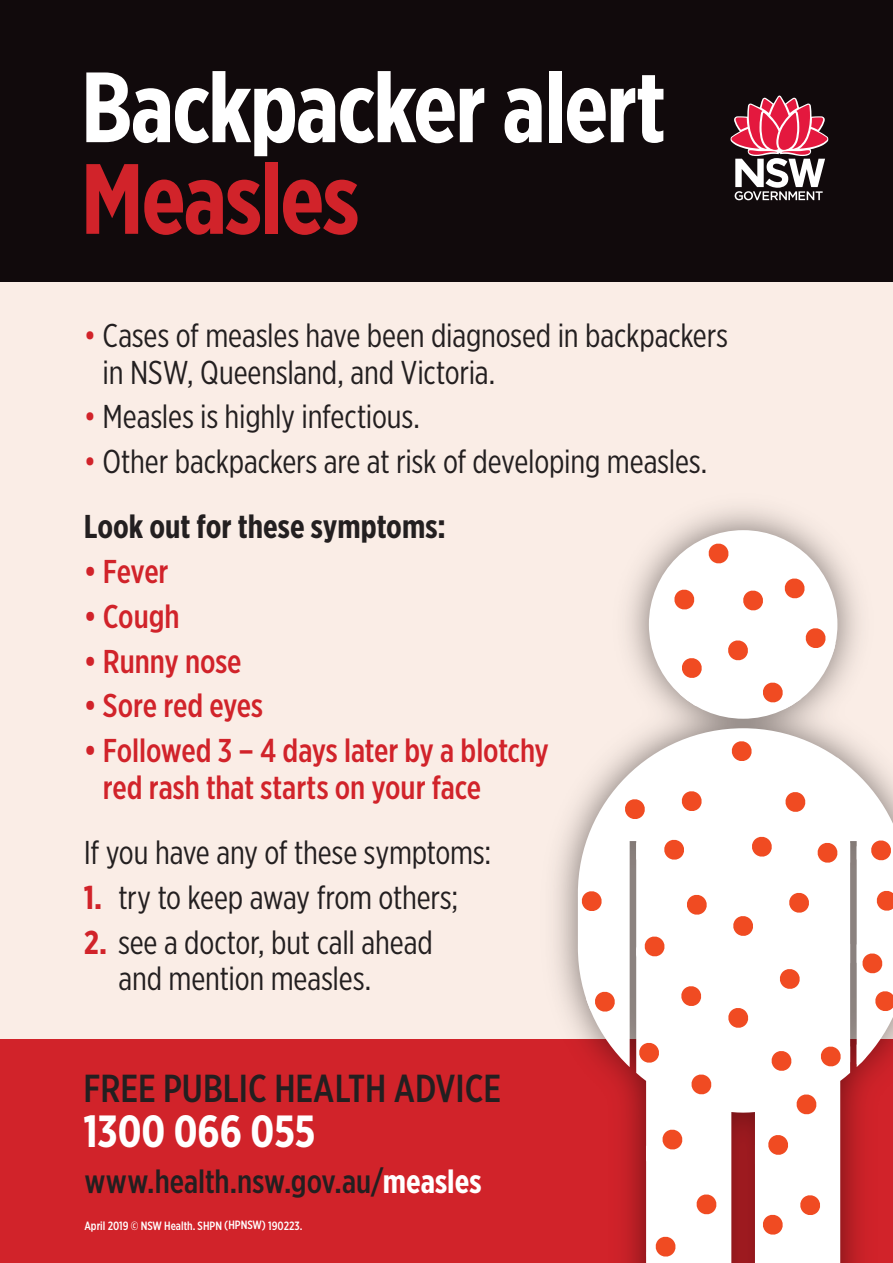
<style>
.page{position:relative;width:893px;height:1263px;background:#fff}
.page>*{position:absolute;margin:0;border:0;box-sizing:border-box;transform-origin:0 0}
.t1{font:700 99.6px/91.7px "Gotham X Narrow";letter-spacing:-.02em;color:#fff}
.t2{font:700 45px "Gotham X Narrow";color:#fff}
.t3{font:500 39px "Gotham X Narrow";color:#231f20}
.t4{font:33px/36.6px "Gotham X Narrow";letter-spacing:-.005em;color:#231f20}
.t5{font:500 33px/36.6px "Gotham X Narrow";letter-spacing:-.005em;color:#d1232a}
.t6{font:500 33px "Gotham X Narrow";color:#231f20}
.t7{font:700 33px "Gotham X Narrow";color:#231f20}
.t8{font:500 12px "Gotham X Narrow";color:#fff}
.s1{color:#d1232a}
.s2{font-weight:700;color:#d1232a}
.s3{font-weight:700;color:#fff}
</style>
<div class="page">
<div style="left:0;top:258px;width:893px;height:892px;background:#faede6"></div>
<div style="left:0;top:1040px;width:893px;height:223px;background:#d1232a"></div>
<div style="left:0;top:0;width:893px;height:282px;background:#110a0c"></div>
<svg style="left:730px;top:96px;width:98px;height:104px"></svg>
<img style="left:337px;top:508px;width:473px;height:532px">
<svg style="left:578px;top:530px;width:315px;height:733px;fill:#fff"></svg>
<svg style="left:677px;top:689px;width:22px;height:22px"></svg>
<svg style="left:631px;top:840px;width:22px;height:22px"></svg>
<svg style="left:834px;top:741px;width:22px;height:22px"></svg>
<svg style="left:742px;top:1043px;width:22px;height:21px"></svg>
<svg style="left:749px;top:1244px;width:22px;height:19px"></svg>
<svg style="left:578px;top:588px;width:14px;height:22px"></svg>
<svg style="left:620px;top:538px;width:22px;height:22px"></svg>
<svg style="left:578px;top:689px;width:17px;height:21px"></svg>
<svg style="left:623px;top:639px;width:22px;height:21px"></svg>
<svg style="left:673px;top:589px;width:22px;height:21px"></svg>
<svg style="left:708px;top:539px;width:37px;height:25px"></svg>
<svg style="left:742px;top:589px;width:22px;height:22px"></svg>
<svg style="left:777px;top:577px;width:29px;height:34px"></svg>
<svg style="left:578px;top:789px;width:21px;height:22px"></svg>
<svg style="left:627px;top:739px;width:22px;height:22px"></svg>
<svg style="left:727px;top:639px;width:22px;height:22px"></svg>
<svg style="left:681px;top:657px;width:22px;height:22px"></svg>
<svg style="left:805px;top:627px;width:48px;height:35px;background:#edcac0"></svg>
<svg style="left:827px;top:539px;width:22px;height:22px"></svg>
<svg style="left:581px;top:890px;width:22px;height:22px"></svg>
<svg style="left:624px;top:798px;width:22px;height:22px"></svg>
<svg style="left:681px;top:790px;width:22px;height:22px"></svg>
<svg style="left:731px;top:740px;width:22px;height:22px"></svg>
<svg style="left:762px;top:681px;width:41px;height:31px"></svg>
<svg style="left:881px;top:590px;width:12px;height:22px"></svg>
<svg style="left:584px;top:991px;width:32px;height:22px"></svg>
<svg style="left:634px;top:935px;width:31px;height:28px"></svg>
<svg style="left:684px;top:891px;width:24px;height:25px"></svg>
<svg style="left:734px;top:836px;width:39px;height:27px"></svg>
<svg style="left:784px;top:791px;width:22px;height:22px"></svg>
<svg style="left:884px;top:691px;width:9px;height:22px"></svg>
<svg style="left:588px;top:1092px;width:22px;height:22px"></svg>
<svg style="left:638px;top:1042px;width:22px;height:22px"></svg>
<svg style="left:680px;top:985px;width:30px;height:29px"></svg>
<svg style="left:732px;top:915px;width:28px;height:49px"></svg>
<svg style="left:727px;top:1007px;width:22px;height:22px"></svg>
<svg style="left:788px;top:892px;width:22px;height:22px"></svg>
<svg style="left:817px;top:842px;width:43px;height:22px"></svg>
<svg style="left:888px;top:792px;width:5px;height:22px"></svg>
<svg style="left:592px;top:1192px;width:22px;height:22px"></svg>
<svg style="left:642px;top:1128px;width:41px;height:36px"></svg>
<svg style="left:779px;top:968px;width:35px;height:46px;background:#fcdcd4"></svg>
<svg style="left:690px;top:1073px;width:24px;height:41px"></svg>
<svg style="left:771px;top:1050px;width:21px;height:22px"></svg>
<svg style="left:663px;top:839px;width:22px;height:22px"></svg>
<svg style="left:842px;top:943px;width:41px;height:31px"></svg>
<svg style="left:874px;top:990px;width:19px;height:22px"></svg>
<svg style="left:870px;top:839px;width:22px;height:22px"></svg>
<svg style="left:876px;top:890px;width:17px;height:24px"></svg>
<svg style="left:646px;top:1236px;width:30px;height:27px"></svg>
<svg style="left:696px;top:1193px;width:21px;height:22px"></svg>
<svg style="left:745px;top:1134px;width:44px;height:31px"></svg>
<svg style="left:795px;top:1093px;width:22px;height:22px"></svg>
<svg style="left:820px;top:1043px;width:47px;height:24px"></svg>
<svg style="left:762px;top:1214px;width:22px;height:22px"></svg>
<svg style="left:799px;top:1194px;width:22px;height:22px"></svg>
<svg style="left:780px;top:1262px;width:22px;height:1px"></svg>
<svg style="left:849px;top:1144px;width:22px;height:22px"></svg>
<svg style="left:853px;top:1245px;width:22px;height:18px"></svg>
<p class="t1" style="left:81px;top:61px;width:587px">Backpacker alert<br><span class="s1">Measles</span></p>
<p class="t4" style="left:103px;top:317px;width:627px;text-indent:-19px"><span class="s1">•</span> Cases of measles have been diagnosed in backpackers in NSW, Queensland, and Victoria.</p>
<p class="t4" style="left:84px;top:398px;width:338px"><span class="s1">•</span> Measles is highly infectious.</p>
<p class="t4" style="left:84px;top:443px;width:625px"><span class="s1">•</span> Other backpackers are at risk of developing measles.</p>
<p class="t7" style="left:84px;top:506px;width:364px">Look out for these symptoms:</p>
<p class="t5" style="left:84px;top:553px;width:86px">• Fever</p>
<p class="t5" style="left:84px;top:598px;width:97px">• Cough</p>
<p class="t5" style="left:84px;top:642px;width:159px">• Runny nose</p>
<p class="t5" style="left:84px;top:687px;width:181px">• Sore red eyes</p>
<p class="t5" style="left:103px;top:732px;width:447px;text-indent:-19px">• Followed 3 – 4 days later by a blotchy red rash that starts on your face</p>
<p class="t4" style="left:84px;top:833px;width:409px">If you have any of these symptoms:</p>
<p class="t4" style="left:84px;top:878px;width:376px"><span class="s2">1.</span> try to keep away from others;</p>
<p class="t4" style="left:118px;top:923px;width:316px;text-indent:-35px"><span class="s2">2.</span> see a doctor, but call ahead and mention measles.</p>
<p class="t3" style="left:83px;top:1064px;width:419px">FREE PUBLIC HEALTH ADVICE</p>
<p class="t2" style="left:83px;top:1104px;width:233px">1300 066 055</p>
<p class="t6" style="left:85px;top:1161px;width:399px">www.health.nsw.gov.au/<span class="s3">measles</span></p>
<p class="t8" style="left:84px;top:1218px;width:219px">April 2019 © NSW Health. SHPN (HPNSW) 190223.</p>
</div>
